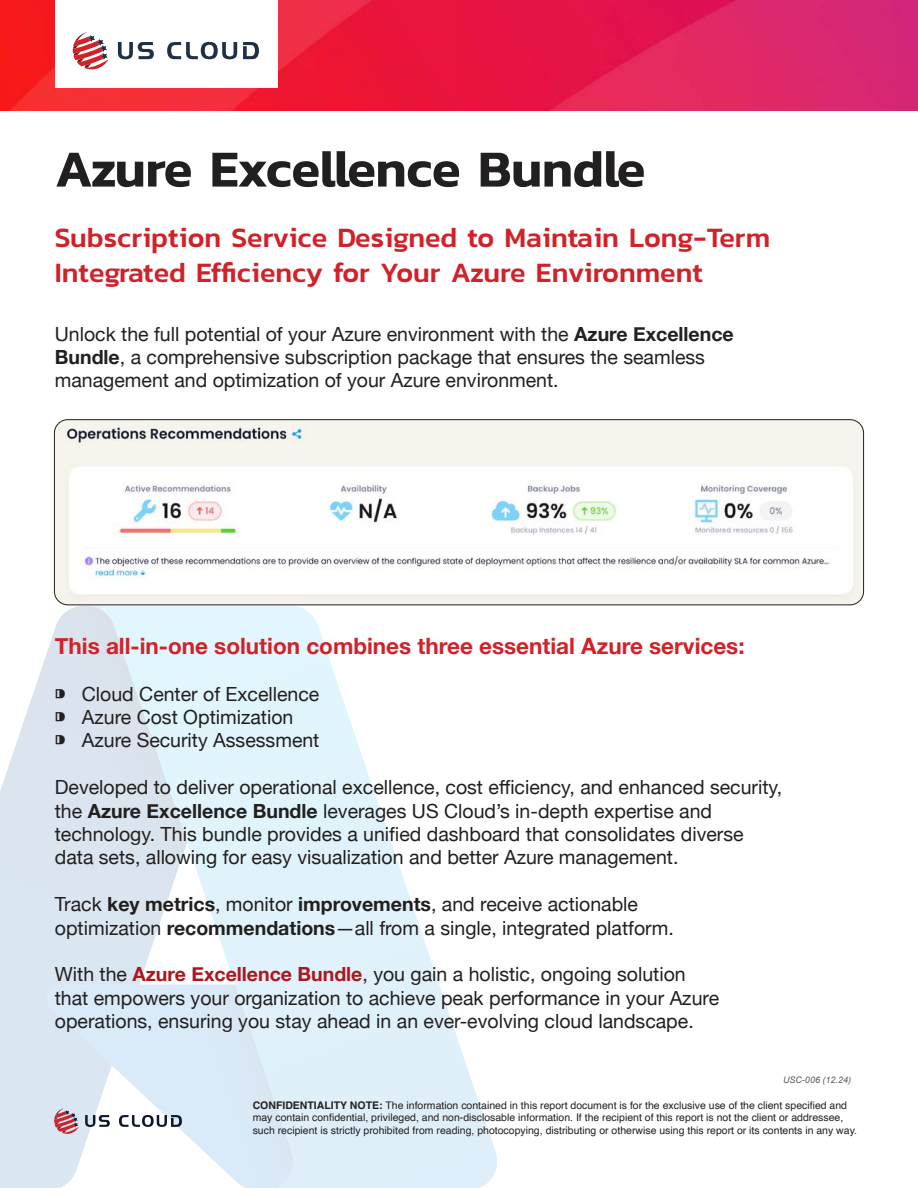
<style>
.page{position:relative;width:918px;height:1188px;background:#fff}
.page>*{position:absolute;margin:0;border:0;box-sizing:border-box;transform-origin:0 0}
.t1{font:600 52.5px "Kanit";letter-spacing:-.01em;color:#221f1f}
.t2{font:500 28.5px/34.2px "Kanit";color:#d12129}
.t3{font:700 22.5px "Helvetica Neue";color:#d12129}
.t4{font:19.5px/23.4px "Helvetica Neue";color:#221f1f}
.t5{font:10.5px/12.6px "Helvetica";color:#221f1f}
.t6{font:italic 9px "Arial";color:#5c5d5f}
.s1{font-weight:700}
.s2{font-family:"Helvetica"}
.s3{font-weight:700;color:#ac171c}
</style>
<div class="page">
<img style="left:0;top:0;width:918px;height:110px">
<div style="left:55px;top:0;width:222px;height:88px;background:#fff"></div>
<svg style="left:118px;top:42px;width:36px;height:17px"></svg>
<svg style="left:167px;top:42px;width:70px;height:17px"></svg>
<svg style="left:243px;top:42px;width:16px;height:17px"></svg>
<svg style="left:73px;top:32px;width:35px;height:37px"></svg>
<svg style="left:0;top:605px;width:86px;height:583px;background:#dfe9f2"></svg>
<svg style="left:86px;top:605px;width:412px;height:583px;fill:#e0f3fc"></svg>
<svg style="left:85px;top:1115px;width:25px;height:12px"></svg>
<svg style="left:119px;top:1115px;width:63px;height:12px"></svg>
<svg style="left:54px;top:1108px;width:25px;height:26px"></svg>
<img style="left:54px;top:421px;width:810px;height:184px">
<div style="left:54px;top:419px;width:810px;height:186px;border:1px solid #221f1f;border-radius:14px"></div>
<h1 class="t1" style="left:55px;top:151px;width:592px">Azure Excellence Bundle</h1>
<h2 class="t2" style="left:55px;top:224px;width:717px">Subscription Service Designed to Maintain Long-Term<br>Integrated Efficiency for Your Azure Environment</h2>
<p class="t4" style="left:55px;top:323px;width:680px">Unlock the full potential of your Azure environment with the <span class="s1">Azure Excellence<br>Bundle</span>, a comprehensive subscription package that ensures the seamless management and optimization of your Azure environment.</p>
<p class="t3" style="left:55px;top:637px;width:691px">This all-in-one solution combines three essential Azure services:</p>
<p class="t4" style="left:55px;top:683px;width:266px"><span class="s2">⁍</span> Cloud Center of Excellence <span class="s2">⁍</span> Azure Cost Optimization<br><span class="s2">⁍</span> Azure Security Assessment</p>
<p class="t4" style="left:55px;top:777px;width:729px">Developed to deliver operational excellence, cost efÏciency, and enhanced security, the <span class="s1">Azure Excellence Bundle</span> leverages US Cloud’s in-depth expertise and technology. This bundle provides a unified dashboard that consolidates diverse data sets, allowing for easy visualization and better Azure management.</p>
<p class="t4" style="left:55px;top:894px;width:620px">Track <span class="s1">key metrics</span>, monitor <span class="s1">improvements</span>, and receive actionable optimization <span class="s1">recommendations</span>—all from a single, integrated platform.</p>
<p class="t4" style="left:55px;top:965px;width:666px">With the <span class="s3">Azure Excellence Bundle</span>, you gain a holistic, ongoing solution that empowers your organization to achieve peak performance in your Azure operations, ensuring you stay ahead in an ever-evolving cloud landscape.</p>
<p class="t6" style="left:783px;top:1077px;width:70px">USC-006 (12.24)</p>
<p class="t5" style="left:253px;top:1099px;width:606px"><span class="s1">CONFIDENTIALITY NOTE:</span> The information contained in this report document is for the exclusive use of the client specified and may contain confidential, privileged, and non-disclosable information. If the recipient of this report is not the client or addressee, such recipient is strictly prohibited from reading, photocopying, distributing or otherwise using this report or its contents in any way.</p>
</div>
